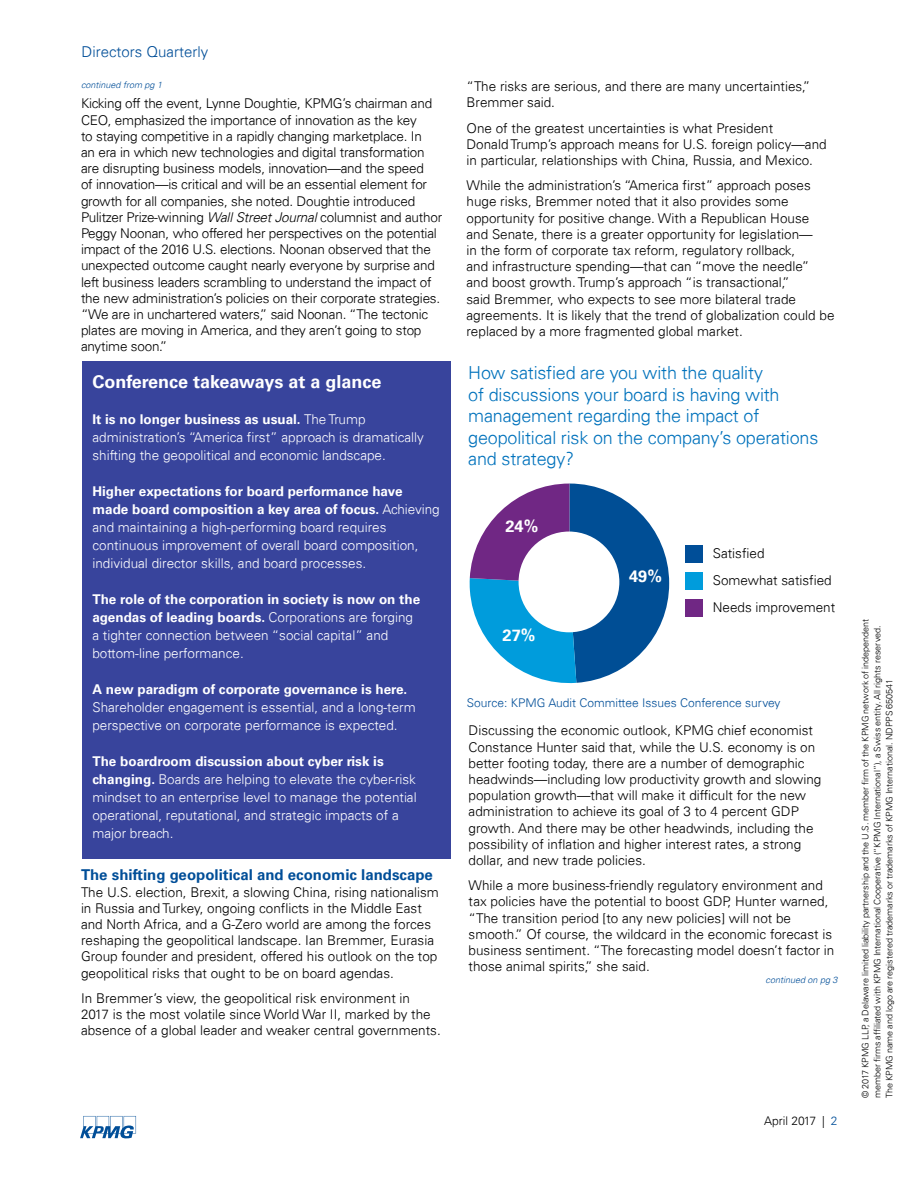
<style>
.page{position:relative;width:918px;height:1188px;background:#fff}
.page>*{position:absolute;margin:0;border:0;box-sizing:border-box;transform-origin:0 0}
.Intro_16pt_Medium_Bl{font:300 18px/21.6px "Univers 45";letter-spacing:-.01em;color:#0072bc}
.Subhead_10pt_White{font:700 18px "Univers 65";color:#fff}
.t1{font:700 16.35px "Univers 65";color:#fff}
.Subhead_10pt{font:700 15px "Univers 65";color:#004e98}
.t2{font:300 15px "Univers 45";color:#004e98}
.Bodycopy_10pt{font:300 13.5px/16.2px "Univers 45";color:#000}
.Subhead_10pt_White-2{font:300 13.5px/18px "Univers 45";color:#fff}
.Source_8pt{font:300 12px "Univers 45";color:#004e98}
.Folio_Left{font:300 12px "Univers 45";color:#000}
.t3{font:300 9px/12px "Univers 45";color:#000}
.Subhead_10pt_White-3{font:italic 300 9px "Univers 45";color:#004e98}
.s1{font-style:italic}
.s2{font-family:"Univers 65";font-weight:700}
.s3{color:#004e98}
</style>
<div class="page">
<div style="left:82px;top:362px;width:369px;height:497px;background:#38449c"></div>
<svg style="left:470px;top:484px;width:199px;height:200px"></svg>
<div style="left:519px;top:532px;width:100px;height:100px;background:#fff;border-radius:50%"></div>
<div style="left:686px;top:600px;width:17px;height:17px;background:#702784"></div>
<div style="left:686px;top:573px;width:17px;height:17px;background:#009cdc"></div>
<div style="left:686px;top:546px;width:17px;height:17px;background:#004e98"></div>
<svg style="left:80px;top:1116px;width:56px;height:22px"></svg>
<p class="t2" style="left:82px;top:42px;width:128px">Directors Quarterly</p>
<h2 class="Subhead_10pt_White-3" style="left:81px;top:79px;width:83px">continued from pg 1</h2>
<h2 class="Bodycopy_10pt" style="left:81px;top:96px;width:363px">Kicking off the event, Lynne Doughtie, KPMG’s chairman and CEO, emphasized the importance of innovation as the key<br>to staying competitive in a rapidly changing marketplace. In<br>an era in which new technologies and digital transformation are disrupting business models, innovation—and the speed<br>of innovation—is critical and will be an essential element for growth for all companies, she noted. Doughtie introduced Pulitzer Prize-winning <span class="s1">Wall Street Journal</span> columnist and author Peggy Noonan, who offered her perspectives on the potential impact of the 2016 U.S. elections. Noonan observed that the unexpected outcome caught nearly everyone by surprise and left business leaders scrambling to understand the impact of the new administration’s policies on their corporate strategies. “We are in unchartered waters,” said Noonan. “The tectonic plates are moving in America, and they aren’t going to stop anytime soon.”</h2>
<h2 class="Subhead_10pt_White" style="left:92px;top:372px;width:291px">Conference takeaways at a glance</h2>
<h2 class="Subhead_10pt_White-2" style="left:92px;top:411px;width:333px"><span class="s2">It is no longer business as usual.</span> The Trump administration’s “America first” approach is dramatically shifting the geopolitical and economic landscape.</h2>
<h2 class="Subhead_10pt_White-2" style="left:92px;top:483px;width:349px"><span class="s2">Higher expectations for board performance have made board composition a key area of focus.</span> Achieving and maintaining a high-performing board requires continuous improvement of overall board composition, individual director skills, and board processes.</h2>
<h2 class="Subhead_10pt_White-2" style="left:92px;top:591px;width:329px"><span class="s2">The role of the corporation in society is now on the agendas of leading boards.</span> Corporations are forging a tighter connection between “social capital” and bottom-line performance.</h2>
<h2 class="Subhead_10pt_White-2" style="left:92px;top:681px;width:325px"><span class="s2">A new paradigm of corporate governance is here.<br></span>Shareholder engagement is essential, and a long-term perspective on corporate performance is expected.</h2>
<h2 class="Subhead_10pt_White-2" style="left:92px;top:753px;width:326px"><span class="s2">The boardroom discussion about cyber risk is changing.</span> Boards are helping to elevate the cyber-risk mindset to an enterprise level to manage the potential operational, reputational, and strategic impacts of a major breach.</h2>
<h2 class="Subhead_10pt" style="left:81px;top:866px;width:353px">The shifting geopolitical and economic landscape</h2>
<h2 class="Bodycopy_10pt" style="left:81px;top:884px;width:359px">The U.S. election, Brexit, a slowing China, rising nationalism in Russia and Turkey, ongoing conflicts in the Middle East and North Africa, and a G-Zero world are among the forces reshaping the geopolitical landscape. Ian Bremmer, Eurasia Group founder and president, offered his outlook on the top geopolitical risks that ought to be on board agendas.</h2>
<h2 class="Bodycopy_10pt" style="left:81px;top:990px;width:361px">In Bremmer’s view, the geopolitical risk environment in<br>2017 is the most volatile since World War II, marked by the absence of a global leader and weaker central governments.</h2>
<h2 class="Bodycopy_10pt" style="left:466px;top:78px;width:345px">“The risks are serious, and there are many uncertainties,”<br>Bremmer said.</h2>
<h2 class="Bodycopy_10pt" style="left:466px;top:120px;width:362px">One of the greatest uncertainties is what President<br>Donald Trump’s approach means for U.S. foreign policy—and in particular, relationships with China, Russia, and Mexico.</h2>
<h2 class="Bodycopy_10pt" style="left:466px;top:177px;width:370px">While the administration’s “America first” approach poses huge risks, Bremmer noted that it also provides some opportunity for positive change. With a Republican House<br>and Senate, there is a greater opportunity for legislation—<br>in the form of corporate tax reform, regulatory rollback,<br>and infrastructure spending—that can “move the needle” and boost growth. Trump’s approach “is transactional,”<br>said Bremmer, who expects to see more bilateral trade agreements. It is likely that the trend of globalization could be replaced by a more fragmented global market.</h2>
<h1 class="Intro_16pt_Medium_Bl" style="left:468px;top:362px;width:352px">How satisfied are you with the quality<br>of discussions your board is having with management regarding the impact of geopolitical risk on the company’s operations and strategy?</h1>
<p class="t1" style="left:506px;top:516px;width:34px">24%</p>
<p class="t1" style="left:503px;top:626px;width:34px">27%</p>
<p class="t1" style="left:629px;top:567px;width:34px">49%</p>
<h2 class="Bodycopy_10pt" style="left:713px;top:545px;width:53px">Satisfied</h2>
<h2 class="Bodycopy_10pt" style="left:713px;top:572px;width:120px">Somewhat satisfied</h2>
<h2 class="Bodycopy_10pt" style="left:713px;top:599px;width:124px">Needs improvement</h2>
<h3 class="Source_8pt" style="left:467px;top:695px;width:315px">Source: KPMG Audit Committee Issues Conference survey</h3>
<h2 class="Bodycopy_10pt" style="left:469px;top:722px;width:354px">Discussing the economic outlook, KPMG chief economist Constance Hunter said that, while the U.S. economy is on better footing today, there are a number of demographic headwinds—including low productivity growth and slowing population growth—that will make it difficult for the new administration to achieve its goal of 3 to 4 percent GDP growth. And there may be other headwinds, including the possibility of inflation and higher interest rates, a strong dollar, and new trade policies.</h2>
<h2 class="Bodycopy_10pt" style="left:469px;top:877px;width:367px">While a more business-friendly regulatory environment and tax policies have the potential to boost GDP, Hunter warned, “The transition period [to any new policies] will not be smooth.” Of course, the wildcard in the economic forecast is business sentiment. “The forecasting model doesn’t factor in those animal spirits,” she said.</h2>
<h2 class="Subhead_10pt_White-3" style="left:766px;top:975px;width:74px">continued on pg 3</h2>
<h3 class="Folio_Left" style="left:764px;top:1113px;width:75px">April 2017 | <span class="s3">2</span></h3>
<p class="t3" style="left:859px;top:1098px;width:481px;rotate:-90deg">© 2017 KPMG LLP, a Delaware limited liability partnership and the U.S. member firm of the KPMG network of independent member firms affiliated with KPMG International Cooperative (“KPMG International”), a Swiss entity. All rights reserved.<br>The KPMG name and logo are registered trademarks or trademarks of KPMG International. NDPPS 650541</p>
</div>
